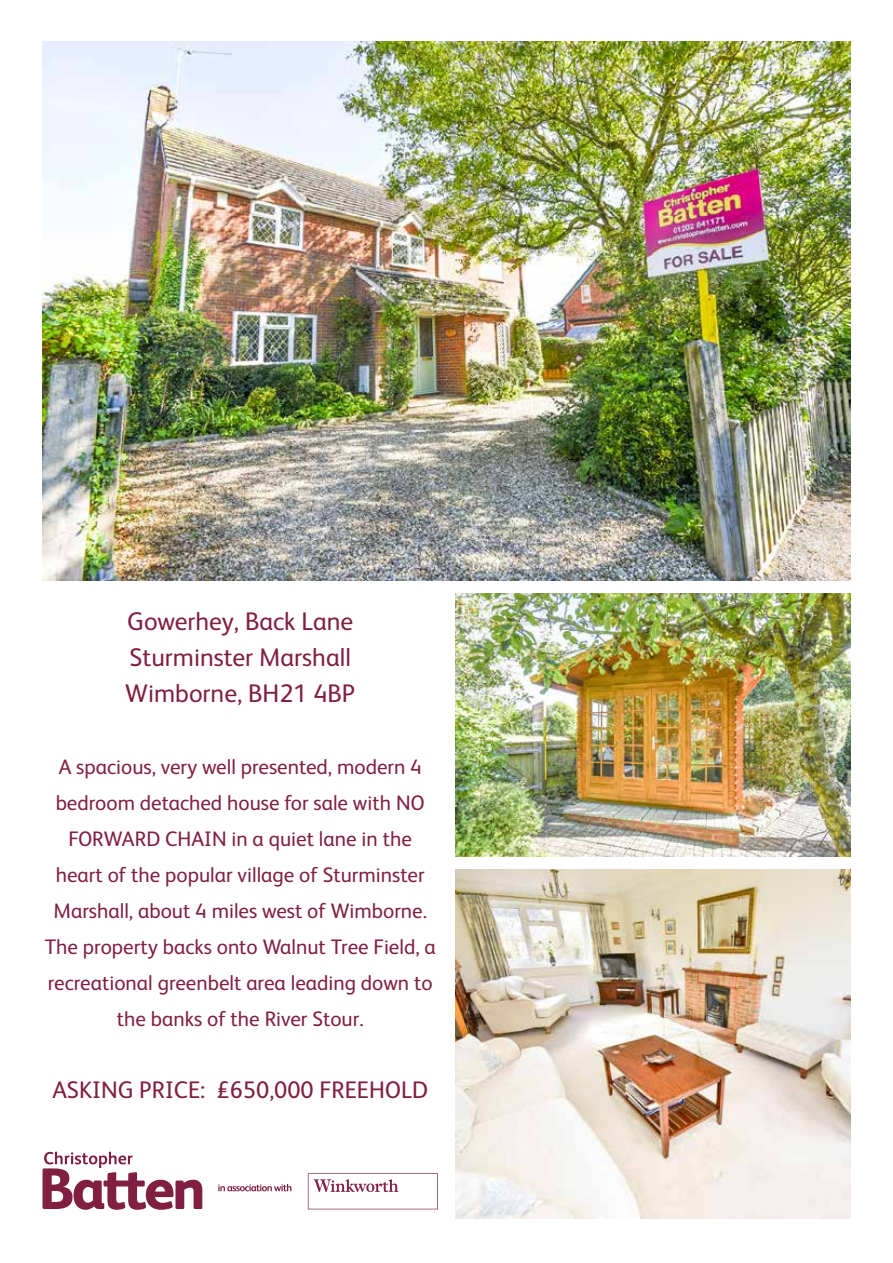
<style>
.page{position:relative;width:893px;height:1263px;background:#fff}
.page>*{position:absolute;margin:0;border:0;box-sizing:border-box;transform-origin:0 0}
.t1{font:25.5px/36px "FS Albert";color:#801f41}
.t2{font:24px "FS Albert";color:#801f41}
.t3{font:21px/36px "FS Albert";color:#801f41;text-align:center}
</style>
<div class="page">
<img style="left:42px;top:42px;width:808px;height:539px">
<svg style="left:218px;top:1184px;width:73px;height:7px"></svg>
<svg style="left:308px;top:1173px;width:130px;height:36px"></svg>
<svg style="left:43px;top:1151px;width:159px;height:59px"></svg>
<img style="left:455px;top:593px;width:396px;height:264px">
<img style="left:455px;top:869px;width:396px;height:349px">
<p class="t1" style="left:125px;top:603px;width:231px">Gowerhey, Back Lane<br>Sturminster Marshall<br>Wimborne, BH21 4BP</p>
<p class="t3" style="left:45px;top:749px;width:393px">A spacious, very well presented, modern 4 bedroom detached house for sale with NO FORWARD CHAIN in a quiet lane in the heart of the popular village of Sturminster Marshall, about 4 miles west of Wimborne.<br>The property backs onto Walnut Tree Field, a recreational greenbelt area leading down to the banks of the River Stour.</p>
<p class="t2" style="left:52px;top:1076px;width:377px">ASKING PRICE: £650,000 FREEHOLD</p>
</div>
